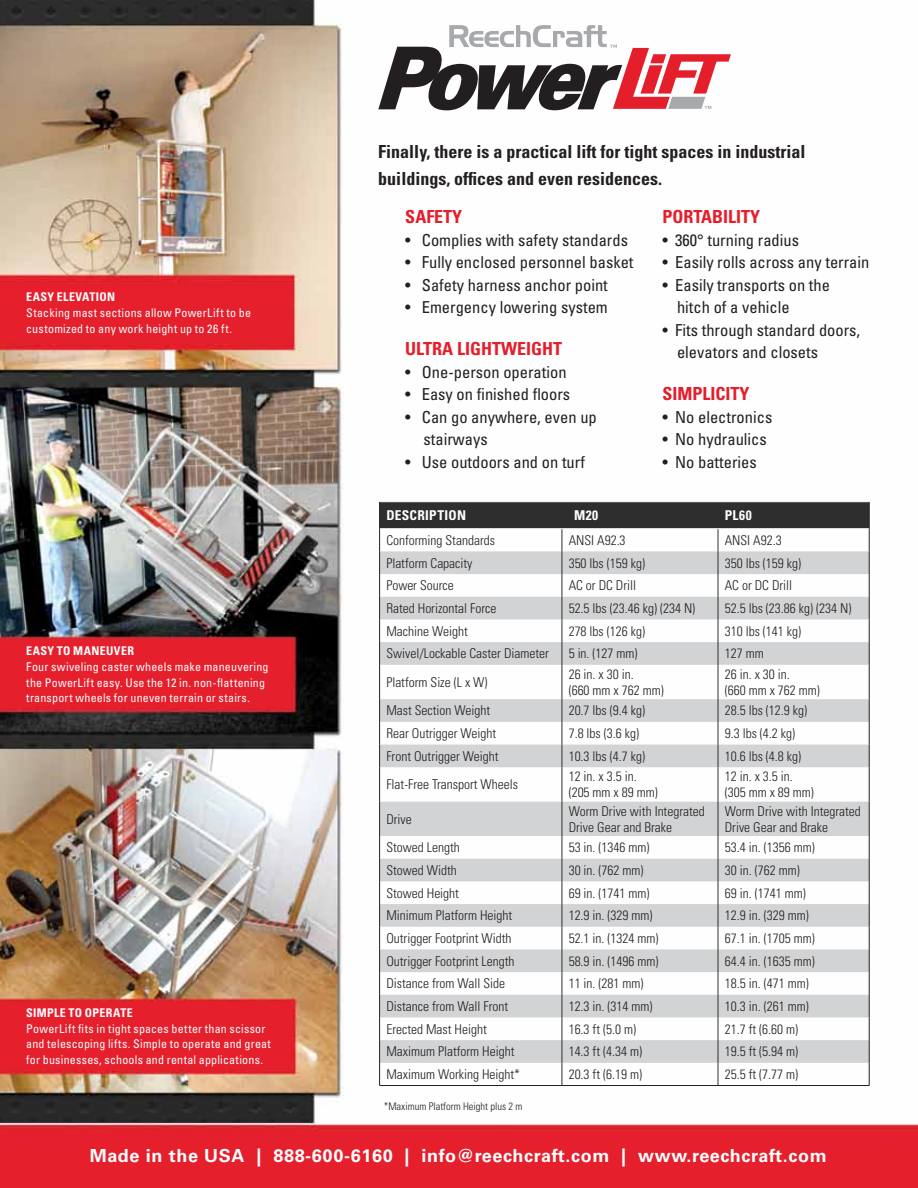
<style>
.page{position:relative;width:918px;height:1188px;background:#fff}
.page>*{position:absolute;margin:0;border:0;box-sizing:border-box;transform-origin:0 0}
.t1{font:700 condensed 18px/27px "Univers LT Std";color:#231f20}
.t2{font:700 18px "Univers LT Std";letter-spacing:.035em;color:#fff}
.t3{font:700 condensed 18px "Univers LT Std";color:#e41e2b}
.t4{font:condensed 16.5px/22.5px "Univers LT Std";color:#231f20}
.t5{font:300 condensed 13.5px/16.2px "Univers LT Std";color:#231f20}
.t6{font:700 condensed 13.5px "Univers LT Std";letter-spacing:.025em;color:#fff}
.t7{font:condensed 12px/15.8px "Univers LT Std";letter-spacing:.02em;color:#fff}
.t8{font:700 condensed 12px "Univers LT Std";letter-spacing:.03em;color:#fff}
.t9{font:300 condensed 10.5px "Univers LT Std";color:#231f20}
</style>
<div class="page">
<img style="left:0;top:0;width:918px;height:1188px">
<svg style="left:380px;top:665px;width:489px;height:398px"></svg>
<hr style="left:562px;top:665px;width:1px;height:34px;background:#2e2e2e">
<svg style="left:562px;top:699px;width:1px;height:68px"></svg>
<hr style="left:562px;top:767px;width:1px;height:35px;background:#2e2e2e">
<hr style="left:562px;top:802px;width:1px;height:34px;background:#2e2e2e">
<hr style="left:718px;top:665px;width:1px;height:34px;background:#2e2e2e">
<svg style="left:718px;top:699px;width:1px;height:68px"></svg>
<hr style="left:718px;top:767px;width:1px;height:35px;background:#2e2e2e">
<hr style="left:718px;top:802px;width:1px;height:34px;background:#2e2e2e">
<svg style="left:562px;top:836px;width:1px;height:249px"></svg>
<svg style="left:718px;top:836px;width:1px;height:249px"></svg>
<hr style="left:379px;top:665px;width:1px;height:34px;background:#231f20">
<hr style="left:869px;top:665px;width:1px;height:34px;background:#231f20">
<svg style="left:379px;top:699px;width:1px;height:68px"></svg>
<svg style="left:869px;top:699px;width:1px;height:68px"></svg>
<hr style="left:379px;top:767px;width:1px;height:35px;background:#231f20">
<hr style="left:869px;top:767px;width:1px;height:35px;background:#231f20">
<hr style="left:379px;top:802px;width:1px;height:34px;background:#231f20">
<hr style="left:869px;top:802px;width:1px;height:34px;background:#231f20">
<svg style="left:379px;top:836px;width:1px;height:249px"></svg>
<svg style="left:869px;top:836px;width:1px;height:249px"></svg>
<hr style="left:379px;top:1085px;width:183px;height:1px;background:#231f20">
<hr style="left:562px;top:1085px;width:156px;height:1px;background:#231f20">
<hr style="left:718px;top:1085px;width:151px;height:1px;background:#231f20">
<hr style="left:379px;top:501px;width:183px;height:1px;background:#fff">
<hr style="left:562px;top:501px;width:156px;height:1px;background:#fff">
<hr style="left:718px;top:501px;width:151px;height:1px;background:#fff">
<svg style="left:379px;top:502px;width:491px;height:163px"></svg>
<svg style="left:377px;top:25px;width:354px;height:86px"></svg>
<p class="t8" style="left:26px;top:289px;width:90px">Easy Elevation</p>
<p class="t7" style="left:26px;top:304px;width:226px">Stacking mast sections allow PowerLift to be customized to any work height up to 26 ft.</p>
<p class="t8" style="left:26px;top:644px;width:109px">Easy to maneuver</p>
<p class="t7" style="left:26px;top:659px;width:244px">Four swiveling caster wheels make maneuvering the PowerLift easy. Use the 12 in. non-flattening transport wheels for uneven terrain or stairs.</p>
<p class="t8" style="left:26px;top:1005px;width:108px">Simple to operate</p>
<p class="t7" style="left:26px;top:1020px;width:246px">PowerLift fits in tight spaces better than scissor and telescoping lifts. Simple to operate and great for businesses, schools and rental applications.</p>
<h1 class="t1" style="left:378px;top:138px;width:429px">Finally, there is a practical lift for tight spaces in industrial buildings, offices and even residences.</h1>
<h1 class="t3" style="left:405px;top:206px;width:39px">SAFETY</h1>
<p class="t4" style="left:405px;top:228px;width:224px">• Complies with safety standards</p>
<p class="t4" style="left:405px;top:251px;width:230px">• Fully enclosed personnel basket</p>
<p class="t4" style="left:405px;top:273px;width:204px">• Safety harness anchor point</p>
<p class="t4" style="left:405px;top:296px;width:204px">• Emergency lowering system</p>
<h1 class="t3" style="left:405px;top:338px;width:158px">ultra lightweight</h1>
<p class="t4" style="left:405px;top:360px;width:163px">• One-person operation</p>
<p class="t4" style="left:405px;top:383px;width:166px">• Easy on finished floors</p>
<p class="t4" style="left:424px;top:405px;width:175px;text-indent:-18px">• Can go anywhere, even up stairways</p>
<p class="t4" style="left:405px;top:450px;width:181px">• Use outdoors and on turf</p>
<h1 class="t3" style="left:662px;top:206px;width:99px">portability</h1>
<p class="t4" style="left:662px;top:228px;width:138px">• 360° turning radius</p>
<p class="t4" style="left:662px;top:251px;width:209px">• Easily rolls across any terrain</p>
<p class="t4" style="left:677px;top:273px;width:155px;text-indent:-15px">• Easily transports on the hitch of a vehicle</p>
<p class="t4" style="left:677px;top:318px;width:185px;text-indent:-15px">• Fits through standard doors, elevators and closets</p>
<h1 class="t3" style="left:662px;top:383px;width:89px">simplicity</h1>
<p class="t4" style="left:662px;top:405px;width:111px">• No electronics</p>
<p class="t4" style="left:662px;top:428px;width:106px">• No hydraulics</p>
<p class="t4" style="left:662px;top:450px;width:96px">• No batteries</p>
<p class="t6" style="left:386px;top:507px;width:81px">Description</p>
<p class="t6" style="left:574px;top:507px;width:26px">m20</p>
<p class="t6" style="left:725px;top:507px;width:29px">PL60</p>
<p class="t5" style="left:386px;top:532px;width:110px">Conforming Standards</p>
<p class="t5" style="left:569px;top:532px;width:58px">ANSI A92.3</p>
<p class="t5" style="left:725px;top:532px;width:58px">ANSI A92.3</p>
<p class="t5" style="left:386px;top:555px;width:88px">Platform Capacity</p>
<p class="t5" style="left:569px;top:555px;width:78px">350 lbs (159 kg)</p>
<p class="t5" style="left:725px;top:555px;width:78px">350 lbs (159 kg)</p>
<p class="t5" style="left:386px;top:577px;width:69px">Power Source</p>
<p class="t5" style="left:569px;top:577px;width:69px">AC or DC Drill</p>
<p class="t5" style="left:725px;top:577px;width:69px">AC or DC Drill</p>
<p class="t5" style="left:386px;top:600px;width:112px">Rated Horizontal Force</p>
<p class="t5" style="left:569px;top:600px;width:128px">52.5 lbs (23.46 kg) (234 N)</p>
<p class="t5" style="left:725px;top:600px;width:128px">52.5 lbs (23.86 kg) (234 N)</p>
<p class="t5" style="left:386px;top:623px;width:83px">Machine Weight</p>
<p class="t5" style="left:569px;top:623px;width:78px">278 lbs (126 kg)</p>
<p class="t5" style="left:725px;top:623px;width:78px">310 lbs (141 kg)</p>
<p class="t5" style="left:386px;top:646px;width:164px">Swivel/Lockable Caster Diameter</p>
<p class="t5" style="left:569px;top:646px;width:70px">5 in. (127 mm)</p>
<p class="t5" style="left:725px;top:646px;width:40px">127 mm</p>
<p class="t5" style="left:386px;top:674px;width:103px">Platform Size (L x W)</p>
<p class="t5" style="left:569px;top:666px;width:97px">26 in. x 30 in.<br>(660 mm x 762 mm)</p>
<p class="t5" style="left:725px;top:666px;width:97px">26 in. x 30 in.<br>(660 mm x 762 mm)</p>
<p class="t5" style="left:386px;top:703px;width:105px">Mast Section Weight</p>
<p class="t5" style="left:569px;top:703px;width:78px">20.7 lbs (9.4 kg)</p>
<p class="t5" style="left:725px;top:703px;width:84px">28.5 lbs (12.9 kg)</p>
<p class="t5" style="left:386px;top:725px;width:111px">Rear Outrigger Weight</p>
<p class="t5" style="left:569px;top:725px;width:72px">7.8 lbs (3.6 kg)</p>
<p class="t5" style="left:725px;top:725px;width:72px">9.3 lbs (4.2 kg)</p>
<p class="t5" style="left:386px;top:748px;width:114px">Front Outrigger Weight</p>
<p class="t5" style="left:569px;top:748px;width:78px">10.3 lbs (4.7 kg)</p>
<p class="t5" style="left:725px;top:748px;width:78px">10.6 lbs (4.8 kg)</p>
<p class="t5" style="left:386px;top:776px;width:133px">Flat-Free Transport Wheels</p>
<p class="t5" style="left:569px;top:768px;width:91px">12 in. x 3.5 in. (205 mm x 89 mm)</p>
<p class="t5" style="left:725px;top:768px;width:91px">12 in. x 3.5 in. (305 mm x 89 mm)</p>
<p class="t5" style="left:386px;top:811px;width:27px">Drive</p>
<p class="t5" style="left:569px;top:803px;width:138px">Worm Drive with Integrated<br>Drive Gear and Brake</p>
<p class="t5" style="left:725px;top:803px;width:138px">Worm Drive with Integrated<br>Drive Gear and Brake</p>
<p class="t5" style="left:386px;top:839px;width:75px">Stowed Length</p>
<p class="t5" style="left:569px;top:839px;width:82px">53 in. (1346 mm)</p>
<p class="t5" style="left:725px;top:839px;width:91px">53.4 in. (1356 mm)</p>
<p class="t5" style="left:386px;top:862px;width:72px">Stowed Width</p>
<p class="t5" style="left:569px;top:862px;width:76px">30 in. (762 mm)</p>
<p class="t5" style="left:725px;top:862px;width:76px">30 in. (762 mm)</p>
<p class="t5" style="left:386px;top:885px;width:74px">Stowed Height</p>
<p class="t5" style="left:569px;top:885px;width:82px">69 in. (1741 mm)</p>
<p class="t5" style="left:725px;top:885px;width:82px">69 in. (1741 mm)</p>
<p class="t5" style="left:386px;top:907px;width:127px">Minimum Platform Height</p>
<p class="t5" style="left:569px;top:907px;width:85px">12.9 in. (329 mm)</p>
<p class="t5" style="left:725px;top:907px;width:85px">12.9 in. (329 mm)</p>
<p class="t5" style="left:386px;top:930px;width:127px">Outrigger Footprint Width</p>
<p class="t5" style="left:569px;top:930px;width:91px">52.1 in. (1324 mm)</p>
<p class="t5" style="left:725px;top:930px;width:91px">67.1 in. (1705 mm)</p>
<p class="t5" style="left:386px;top:953px;width:130px">Outrigger Footprint Length</p>
<p class="t5" style="left:569px;top:953px;width:91px">58.9 in. (1496 mm)</p>
<p class="t5" style="left:725px;top:953px;width:91px">64.4 in. (1635 mm)</p>
<p class="t5" style="left:386px;top:976px;width:120px">Distance from Wall Side</p>
<p class="t5" style="left:569px;top:976px;width:76px">11 in. (281 mm)</p>
<p class="t5" style="left:725px;top:976px;width:85px">18.5 in. (471 mm)</p>
<p class="t5" style="left:386px;top:998px;width:123px">Distance from Wall Front</p>
<p class="t5" style="left:569px;top:998px;width:85px">12.3 in. (314 mm)</p>
<p class="t5" style="left:725px;top:998px;width:85px">10.3 in. (261 mm)</p>
<p class="t5" style="left:386px;top:1021px;width:102px">Erected Mast Height</p>
<p class="t5" style="left:569px;top:1021px;width:69px">16.3 ft (5.0 m)</p>
<p class="t5" style="left:725px;top:1021px;width:75px">21.7 ft (6.60 m)</p>
<p class="t5" style="left:386px;top:1044px;width:130px">Maximum Platform Height</p>
<p class="t5" style="left:569px;top:1044px;width:75px">14.3 ft (4.34 m)</p>
<p class="t5" style="left:725px;top:1044px;width:75px">19.5 ft (5.94 m)</p>
<p class="t5" style="left:386px;top:1066px;width:135px">Maximum Working Height*</p>
<p class="t5" style="left:569px;top:1066px;width:75px">20.3 ft (6.19 m)</p>
<p class="t5" style="left:725px;top:1066px;width:75px">25.5 ft (7.77 m)</p>
<p class="t9" style="left:384px;top:1100px;width:140px">*Maximum Platform Height plus 2 m</p>
<h1 class="t2" style="left:90px;top:1145px;width:739px">Made in the USA | 888-600-6160 | info@reechcraft.com | www.reechcraft.com</h1>
</div>
